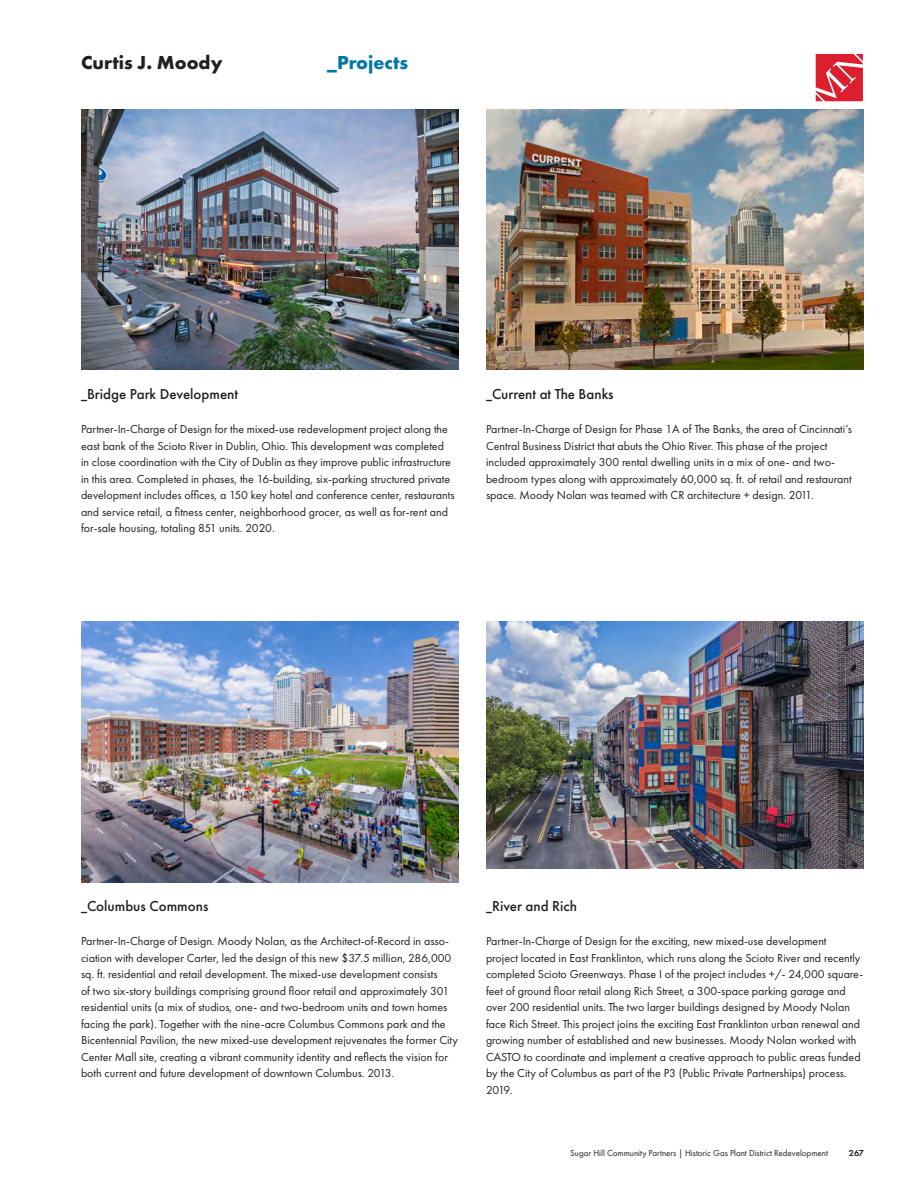
<style>
.page{position:relative;width:918px;height:1188px;background:#fff}
.page>*{position:absolute;margin:0;border:0;box-sizing:border-box;transform-origin:0 0}
.t1{font:700 19.5px "Futura PT";color:#231f20}
.t2{font:700 19.5px "Futura PT";color:#0076a9}
.t3{font:500 15px "Futura PT";color:#231f20}
.t4{font:12px/16.5px "Futura PT";color:#231f20}
.t5{font:9px "Futura PT";color:#231f20}
.t6{font:600 9px "Futura PT";color:#231f20}
</style>
<div class="page">
<img style="left:487px;top:622px;width:377px;height:246px">
<img style="left:81px;top:109px;width:378px;height:260px">
<img style="left:81px;top:622px;width:378px;height:260px">
<img style="left:486px;top:109px;width:378px;height:260px">
<svg style="left:816px;top:54px;width:47px;height:47px;background:#e24451"></svg>
<h1 class="t1" style="left:81px;top:50px;width:143px">Curtis J. Moody</h1>
<h1 class="t2" style="left:327px;top:50px;width:83px">_Projects</h1>
<p class="t3" style="left:81px;top:385px;width:159px">_Bridge Park Development</p>
<p class="t4" style="left:81px;top:421px;width:375px">Partner-In-Charge of Design for the mixed-use redevelopment project along the east bank of the Scioto River in Dublin, Ohio. This development was completed in close coordination with the City of Dublin as they improve public infrastructure in this area. Completed in phases, the 16-building, six-parking structured private development includes offices, a 150 key hotel and conference center, restaurants and service retail, a fitness center, neighborhood grocer, as well as for-rent and for-sale housing, totaling 851 units. 2020.</p>
<p class="t3" style="left:486px;top:385px;width:129px">_Current at The Banks</p>
<p class="t4" style="left:486px;top:421px;width:367px">Partner-In-Charge of Design for Phase 1A of The Banks, the area of Cincinnati’s Central Business District that abuts the Ohio River. This phase of the project included approximately 300 rental dwelling units in a mix of one- and two&shy;bedroom types along with approximately 60,000 sq. ft. of retail and restaurant space. Moody Nolan was teamed with CR architecture + design. 2011.</p>
<p class="t3" style="left:81px;top:897px;width:129px">_Columbus Commons</p>
<p class="t4" style="left:81px;top:933px;width:379px">Partner-In-Charge of Design. Moody Nolan, as the Architect-of-Record in asso&shy;ciation with developer Carter, led the design of this new $37.5 million, 286,000 sq. ft. residential and retail development. The mixed-use development consists<br>of two six-story buildings comprising ground floor retail and approximately 301 residential units (a mix of studios, one- and two-bedroom units and town homes facing the park). Together with the nine-acre Columbus Commons park and the Bicentennial Pavilion, the new mixed-use development rejuvenates the former City Center Mall site, creating a vibrant community identity and reflects the vision for both current and future development of downtown Columbus. 2013.</p>
<p class="t3" style="left:486px;top:897px;width:93px">_River and Rich</p>
<p class="t4" style="left:486px;top:933px;width:379px">Partner-In-Charge of Design for the exciting, new mixed-use development<br>project located in East Franklinton, which runs along the Scioto River and recently completed Scioto Greenways. Phase I of the project includes +/- 24,000 square&shy;feet of ground floor retail along Rich Street, a 300-space parking garage and over 200 residential units. The two larger buildings designed by Moody Nolan face Rich Street. This project joins the exciting East Franklinton urban renewal and growing number of established and new businesses. Moody Nolan worked with CASTO to coordinate and implement a creative approach to public areas funded by the City of Columbus as part of the P3 (Public Private Partnerships) process.<br>2019.</p>
<p class="t5" style="left:570px;top:1148px;width:259px">Sugar Hill Community Partners | Historic Gas Plant District Redevelopment</p>
<p class="t6" style="left:849px;top:1147px;width:17px">267</p>
</div>
